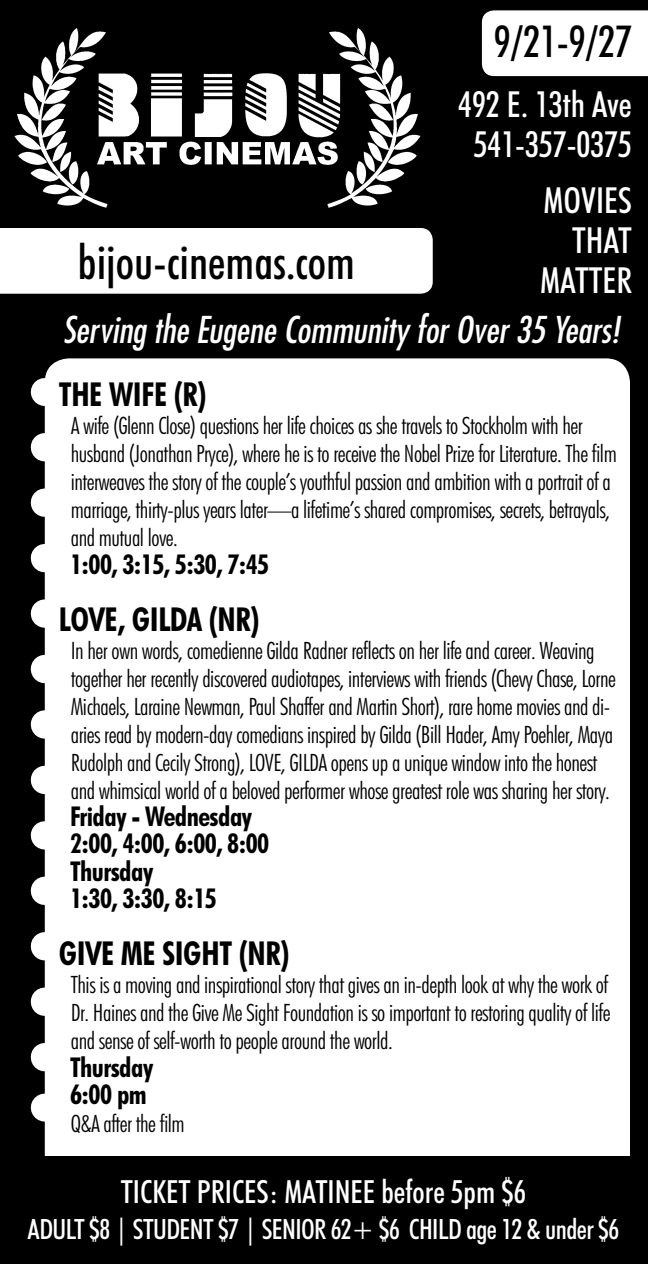
<style>
.page{position:relative;width:648px;height:1264px;background:#000}
.page>*{position:absolute;margin:0;border:0;box-sizing:border-box;transform-origin:0 0}
.t1{font:500 condensed 48px "Futura BT";color:#000}
.t2{font:500 condensed 44px "Futura BT";color:#000}
.t3{font:italic condensed 36px "Futura";color:#fff}
.t4{font:500 condensed 36px "Futura BT";color:#fff}
.t5{font:700 condensed 33.2px "Futura BT";letter-spacing:-.01em;color:#000}
.t6{font:500 condensed 32px "Futura BT";color:#fff}
.t7{font:500 condensed 28px "Futura BT";letter-spacing:-.02em;color:#fff}
.t8{font:700 condensed 27.2px "Futura BT";letter-spacing:-.02em;color:#000}
.t9{font:300 condensed 24px/28px "Futura BT";letter-spacing:-.02em;color:#000}
</style>
<div class="page">
<div style="left:45px;top:358px;width:585px;height:798px;background:#fff"></div>
<div style="left:0;top:228px;width:433px;height:66px;background:#fff"></div>
<div style="left:482px;top:10px;width:166px;height:66px;background:#fff"></div>
<svg style="left:31px;top:447px;width:28px;height:633px"></svg>
<svg style="left:45px;top:378px;width:1px;height:28px"></svg>
<svg style="left:45px;top:1094px;width:1px;height:28px"></svg>
<img style="left:14px;top:28px;width:407px;height:180px">
<p class="t1" style="left:78px;top:233px;width:278px">bijou-cinemas.com</p>
<p class="t2" style="left:494px;top:15px;width:140px">9/21-9/27</p>
<p class="t4" style="left:458px;top:83px;width:175px">492 E. 13th Ave</p>
<p class="t4" style="left:474px;top:123px;width:160px">541-357-0375</p>
<p class="t4" style="left:544px;top:179px;width:90px">MOVIES</p>
<p class="t4" style="left:572px;top:219px;width:61px">THAT</p>
<p class="t4" style="left:540px;top:259px;width:93px">MATTER</p>
<p class="t3" style="left:63px;top:308px;width:558px">Serving the Eugene Community for Over 35 Years!</p>
<p class="t5" style="left:59px;top:374px;width:149px">THE WIFE (R)</p>
<p class="t9" style="left:71px;top:412px;width:547px">A wife (Glenn Close) questions her life choices as she travels to Stockholm with her husband (Jonathan Pryce), where he is to receive the Nobel Prize for Literature. The film interweaves the story of the couple’s youthful passion and ambition with a portrait of a marriage, thirty-plus years later—a lifetime’s shared compromises, secrets, betrayals, and mutual love.</p>
<p class="t8" style="left:70px;top:547px;width:201px">1:00, 3:15, 5:30, 7:45</p>
<p class="t5" style="left:59px;top:599px;width:202px">LOVE, GILDA (NR)</p>
<p class="t9" style="left:71px;top:636px;width:547px">In her own words, comedienne Gilda Radner reflects on her life and career. Weaving together her recently discovered audiotapes, interviews with friends (Chevy Chase, Lorne Michaels, Laraine Newman, Paul Shaffer and Martin Short), rare home movies and di&shy;aries read by modern-day comedians inspired by Gilda (Bill Hader, Amy Poehler, Maya Rudolph and Cecily Strong), LOVE, GILDA opens up a unique window into the honest and whimsical world of a beloved performer whose greatest role was sharing her story.</p>
<p class="t8" style="left:70px;top:800px;width:183px">Friday - Wednesday</p>
<p class="t8" style="left:70px;top:827px;width:201px">2:00, 4:00, 6:00, 8:00</p>
<p class="t8" style="left:70px;top:855px;width:85px">Thursday</p>
<p class="t8" style="left:70px;top:882px;width:148px">1:30, 3:30, 8:15</p>
<p class="t5" style="left:59px;top:933px;width:232px">GIVE ME SIGHT (NR)</p>
<p class="t9" style="left:71px;top:970px;width:541px;text-align:justify">This is a moving and inspirational story that gives an in-depth look at why the work of Dr. Haines and the Give Me Sight Foundation is so important to restoring quality of life and sense of self-worth to people around the world.</p>
<p class="t8" style="left:70px;top:1050px;width:85px">Thursday</p>
<p class="t8" style="left:70px;top:1078px;width:78px">6:00 pm</p>
<p class="t9" style="left:71px;top:1109px;width:115px">Q&amp;A after the film</p>
<p class="t6" style="left:121px;top:1172px;width:407px">TICKET PRICES: MATINEE before 5pm $6</p>
<p class="t7" style="left:28px;top:1212px;width:593px">ADULT $8 | STUDENT $7 | SENIOR 62+ $6 CHILD age 12 &amp; under $6</p>
</div>
